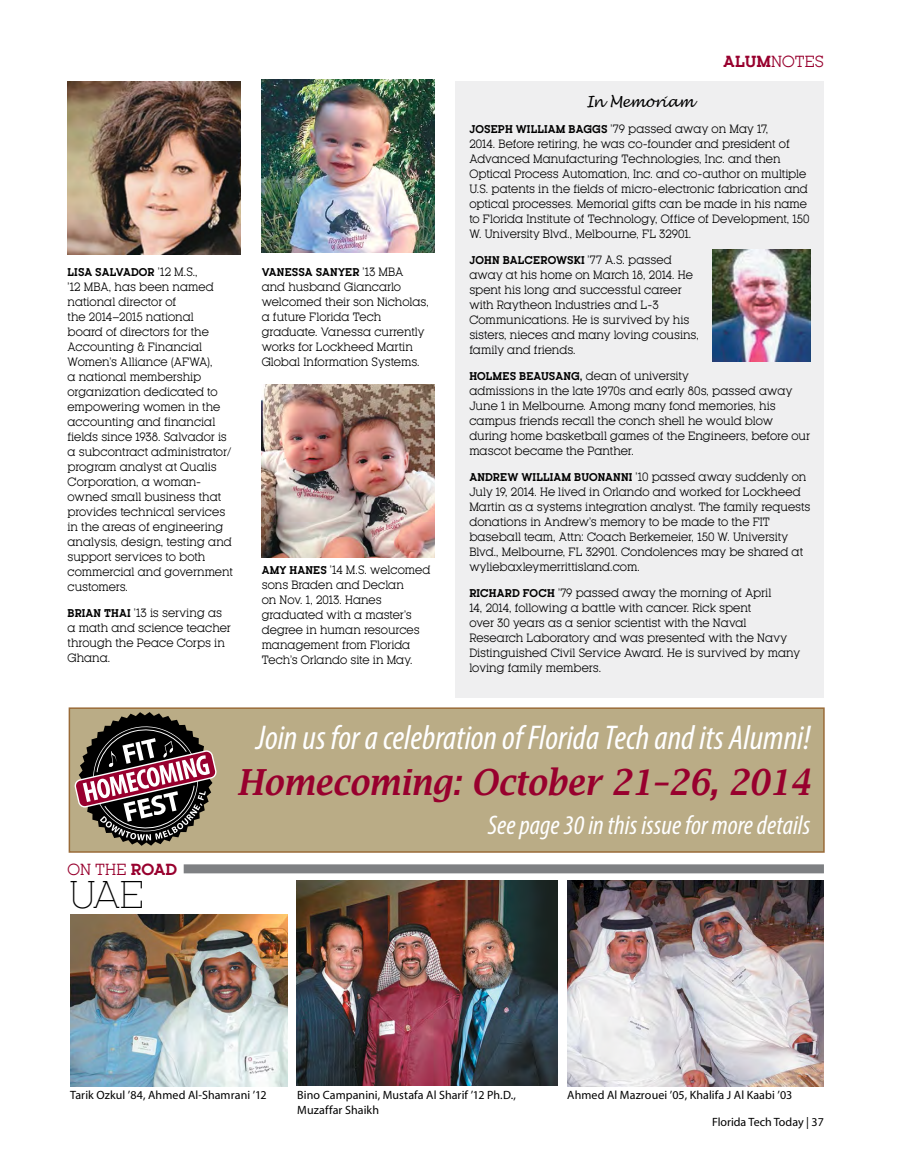
<style>
.page{position:relative;width:905px;height:1175px;background:#fff}
.page>*{position:absolute;margin:0;border:0;box-sizing:border-box;transform-origin:0 0}
.t1{font:italic 600 36px "Lucida Bright";color:#98002e;scale:.9 1}
.On_Campus_Body_Text{font:300 36px "Kettering 105";color:#000}
.t2{font:italic condensed 34.5px "Myriad Pro";color:#fff}
.t3{font:italic condensed 27px "Myriad Pro";color:#fff}
.t4{font:15px "Kettering 105";color:#98002e}
.Class_Notes_Body_Te{font:italic 15px "Lucida Handwriting";letter-spacing:-.02em;color:#000;scale:.95 1}
.Feature_Caption{font:12px "Myriad";letter-spacing:.005em;color:#000}
.Class_Notes_Body_Te-2{font:11.25px/15px "Kettering 105";color:#000;scale:.95 1}
.Class_Notes_Body_Te-3{font:700 10.5px "Kettering 105";letter-spacing:.01em;color:#000;scale:.95 1}
.s1{font-weight:400;font-size:11.25px}
.s2{font-weight:700;font-size:10.5px}
.s3{font-weight:700}
</style>
<div class="page">
<div style="left:456px;top:81px;width:368px;height:616px;background:#efeff0"></div>
<img style="left:68px;top:81px;width:172px;height:173px">
<img style="left:262px;top:80px;width:172px;height:173px">
<img style="left:262px;top:385px;width:172px;height:172px">
<img style="left:712px;top:249px;width:98px;height:112px">
<img style="left:70px;top:914px;width:218px;height:172px">
<img style="left:567px;top:880px;width:256px;height:206px">
<img style="left:297px;top:880px;width:260px;height:205px">
<div style="left:69px;top:707px;width:755px;height:145px;background:#baac86;border:2px solid #9a6b38"></div>
<svg style="left:74px;top:712px;width:143px;height:133px"></svg>
<div style="left:184px;top:864px;width:640px;height:9px;background:#7e8083"></div>
<p class="Class_Notes_Body_Te-3" style="left:68px;top:266px;width:138px">LISA SALVADOR <span class="s1">’12 M.S.,</span></p>
<p class="Class_Notes_Body_Te-2" style="left:68px;top:279px;width:175px">’12 MBA, has been named national director of<br>the 2014–2015 national<br>board of directors for the<br>Accounting &amp; Financial<br>Women’s Alliance (AFWA),<br>a national membership organization dedicated to empowering women in the accounting and financial fields since 1938. Salvador is a subcontract administrator/ program analyst at Qualis<br>Corporation, a woman&shy;owned small business that provides technical services in the areas of engineering analysis, design, testing and support services to both commercial and government customers.</p>
<p class="Class_Notes_Body_Te-2" style="left:67px;top:605px;width:173px"><span class="s2">BRIAN THAI</span> ’13 is serving as a math and science teacher through the Peace Corps in<br>Ghana.</p>
<p class="Class_Notes_Body_Te-3" style="left:262px;top:266px;width:151px">VANESSA SANYER <span class="s1">’13 MBA</span></p>
<p class="Class_Notes_Body_Te-2" style="left:262px;top:279px;width:177px">and husband Giancarlo welcomed their son Nicholas, a future Florida Tech graduate. Vanessa currently works for Lockheed Martin<br>Global Information Systems.</p>
<p class="Class_Notes_Body_Te-2" style="left:262px;top:563px;width:179px"><span class="s2">AMY HANES</span> ’14 M.S. welcomed sons Braden and Declan<br>on Nov. 1, 2013. Hanes graduated with a master’s degree in human resources management from Florida<br>Tech’s Orlando site in May.</p>
<p class="t4" style="left:723px;top:53px;width:102px"><span class="s3">ALUM</span>NOTES</p>
<p class="Class_Notes_Body_Te" style="left:586px;top:93px;width:115px">In Memoriam</p>
<p class="Class_Notes_Body_Te-2" style="left:469px;top:121px;width:359px"><span class="s2">JOSEPH WILLIAM BAGGS</span> ’79 passed away on May 17,<br>2014. Before retiring, he was co-founder and president of Advanced Manufacturing Technologies, Inc. and then Optical Process Automation, Inc. and co-author on multiple U.S. patents in the fields of micro-electronic fabrication and optical processes. Memorial gifts can be made in his name to Florida Institute of Technology, Office of Development, 150<br>W. University Blvd., Melbourne, FL 32901.</p>
<p class="Class_Notes_Body_Te-3" style="left:469px;top:254px;width:214px">JOHN BALCEROWSKI <span class="s1">’77 A.S. passed</span></p>
<p class="Class_Notes_Body_Te-2" style="left:469px;top:267px;width:243px">away at his home on March 18, 2014. He spent his long and successful career with Raytheon Industries and L-3<br>Communications. He is survived by his sisters, nieces and many loving cousins, family and friends.</p>
<p class="Class_Notes_Body_Te-2" style="left:469px;top:368px;width:360px"><span class="s2">HOLMES BEAUSANG,</span> dean of university<br>admissions in the late 1970s and early 80s, passed away June 1 in Melbourne. Among many fond memories, his campus friends recall the conch shell he would blow during home basketball games of the Engineers, before our mascot became the Panther.</p>
<p class="Class_Notes_Body_Te-2" style="left:469px;top:469px;width:360px"><span class="s2">ANDREW WILLIAM BUONANNI</span> ’10 passed away suddenly on July 19, 2014. He lived in Orlando and worked for Lockheed Martin as a systems integration analyst. The family requests donations in Andrew’s memory to be made to the FIT baseball team, Attn: Coach Berkemeier, 150 W. University Blvd., Melbourne, FL 32901. Condolences may be shared at wyliebaxleymerrittisland.com.</p>
<p class="Class_Notes_Body_Te-2" style="left:469px;top:585px;width:349px"><span class="s2">RICHARD FOCH</span> ’79 passed away the morning of April<br>14, 2014, following a battle with cancer. Rick spent<br>over 30 years as a senior scientist with the Naval Research Laboratory and was presented with the Navy Distinguished Civil Service Award. He is survived by many loving family members.</p>
<p class="t4" style="left:68px;top:861px;width:111px">ON THE <span class="s3">ROAD</span></p>
<p class="On_Campus_Body_Text" style="left:69px;top:874px;width:76px">UAE</p>
<p class="t2" style="left:256px;top:717px;width:555px">Join us for a celebration of Florida Tech and its Alumni!</p>
<p class="t1" style="left:237px;top:762px;width:639px">Homecoming: October 21–26, 2014</p>
<p class="t3" style="left:488px;top:809px;width:324px">See page 30 in this issue for more details</p>
<p class="Feature_Caption" style="left:70px;top:1089px;width:198px">Tarik Ozkul ’84, Ahmed Al-Shamrani ’12</p>
<p class="Feature_Caption" style="left:297px;top:1089px;width:220px">Bino Campanini, Mustafa Al Sharif ’12 Ph.D.,</p>
<p class="Feature_Caption" style="left:567px;top:1089px;width:226px">Ahmed Al Mazrouei ’05, Khalifa J Al Kaabi ’03</p>
<p class="Feature_Caption" style="left:297px;top:1103px;width:83px">Muzaffar Shaikh</p>
<p class="Feature_Caption" style="left:712px;top:1115px;width:113px">Florida Tech Today | 37</p>
</div>
